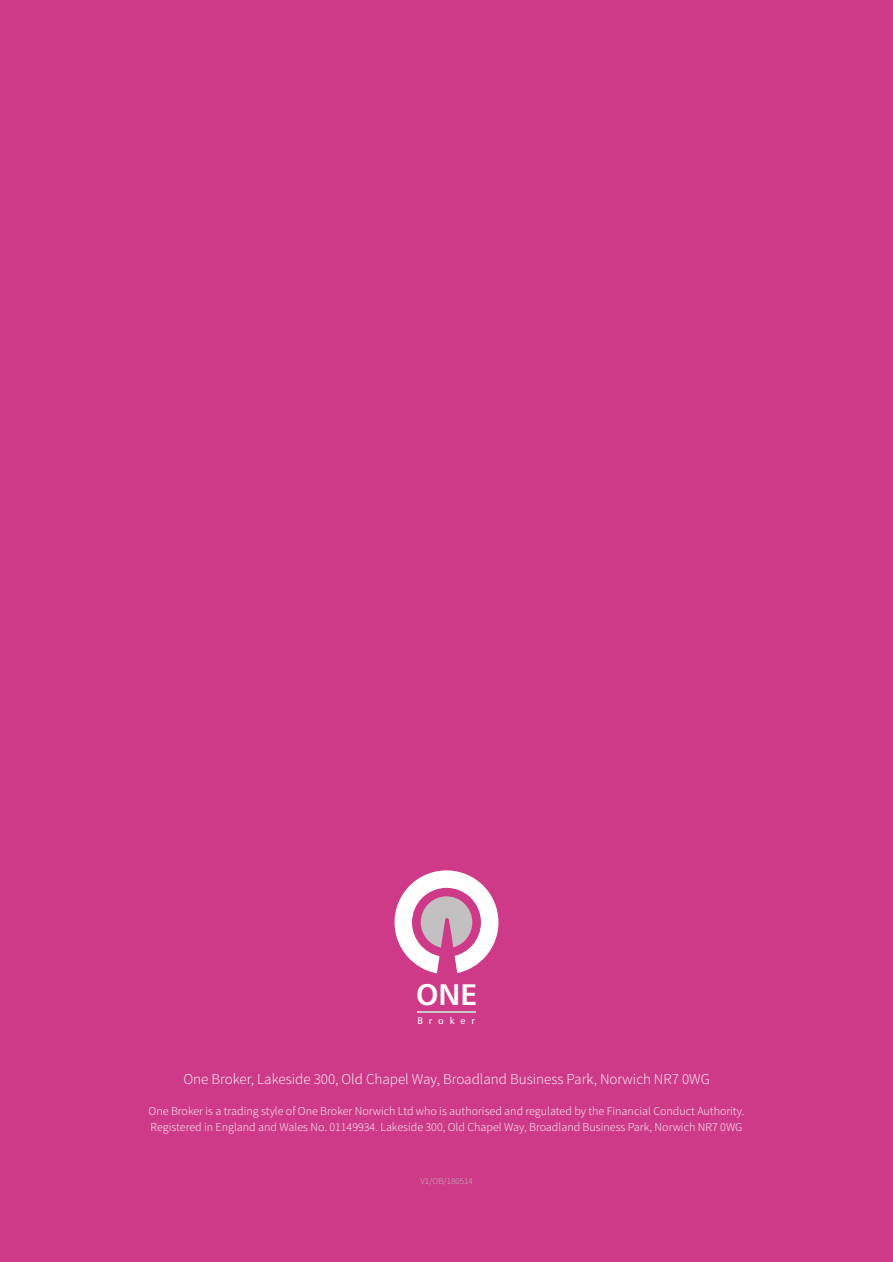
<style>
.page{position:relative;width:893px;height:1262px;background:#ce3a88}
.page>*{position:absolute;margin:0;border:0;box-sizing:border-box;transform-origin:0 0}
.t1{font:29.85px "Humanist 777 BT Bold B";color:#fefefe}
.t2{font:300 15px "Source Sans Pro";color:#fefefe}
.t3{font:300 12px/16.6px "Source Sans Pro";color:#fefefe}
.t4{font:9.6px "Humanist 777 BT Roman B";letter-spacing:.61em;color:#fefefe}
.t5{font:300 9px "Source Sans Pro";color:#c2c0c0}
</style>
<div class="page">
<hr style="left:417px;top:1011px;width:58px;height:2px;background:#c8c9c7">
<svg style="left:394px;top:870px;width:104px;height:103px"></svg>
<h1 class="t1" style="left:416px;top:982px;width:63px">ONE</h1>
<p class="t4" style="left:417px;top:1017px;width:59px">Broker</p>
<p class="t2" style="left:183px;top:1073px;width:528px">One Broker, Lakeside 300, Old Chapel Way, Broadland Business Park, Norwich NR7 0WG</p>
<p class="t3" style="left:149px;top:1103px;width:597px">One Broker is a trading style of One Broker Norwich Ltd who is authorised and regulated by the Financial Conduct Authority.<br>Registered in England and Wales No. 01149934. Lakeside 300, Old Chapel Way, Broadland Business Park, Norwich NR7 0WG</p>
<p class="t5" style="left:420px;top:1177px;width:54px">V1/OB/180514</p>
</div>
